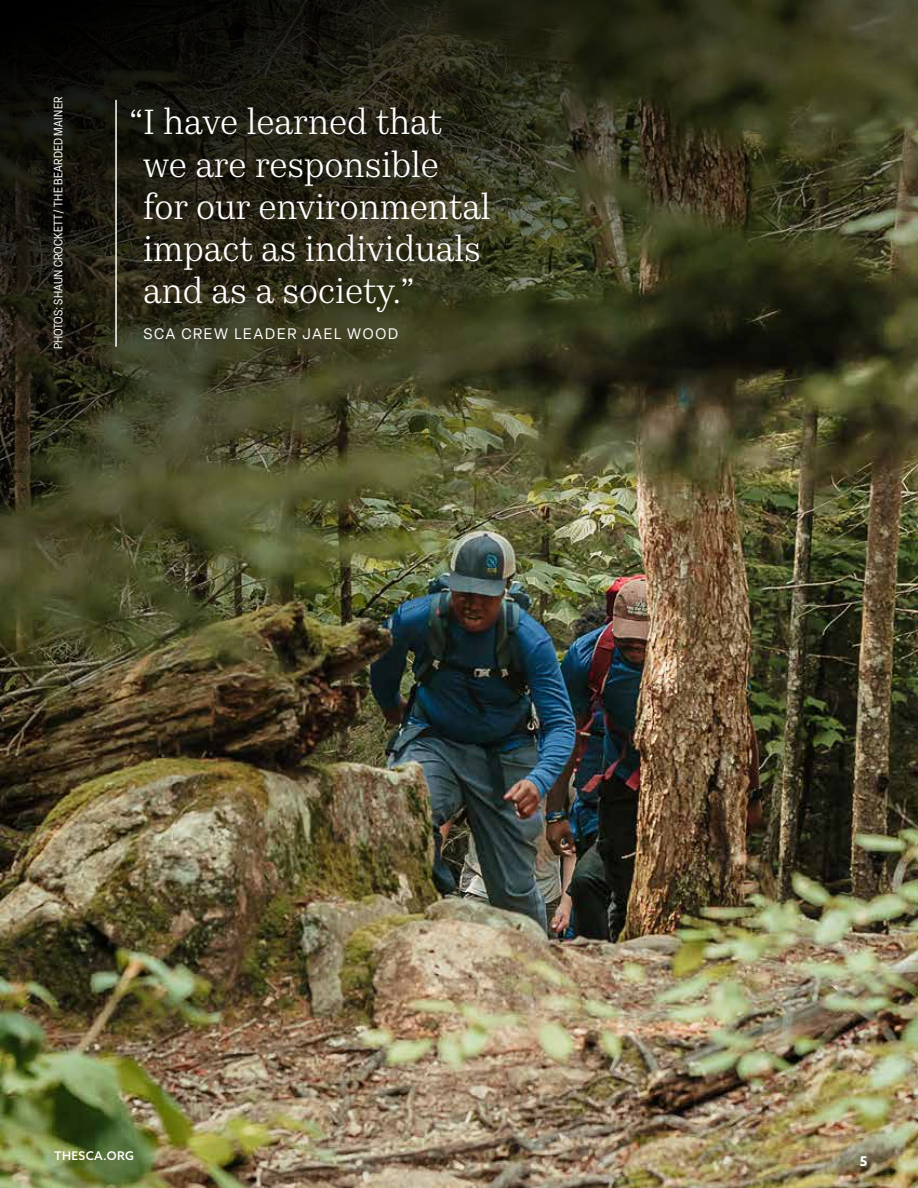
<style>
.page{position:relative;width:918px;height:1188px;background:#fff}
.page>*{position:absolute;margin:0;border:0;box-sizing:border-box;transform-origin:0 0}
.t1{font:35.25px/42.3px "Kazimir Text";color:#fff}
.t2{font:15px "Elza";letter-spacing:.12em;color:#fff}
.t3{font:700 13.5px "Azo Sans";color:#fff}
.t4{font:condensed 12px "Elza";letter-spacing:.02em;color:#fff}
.t5{font:500 12px "Azo Sans";letter-spacing:.03em;color:#fff}
</style>
<div class="page">
<img style="left:1px;top:0;width:917px;height:1188px">
<svg style="left:99px;top:74px;width:425px;height:301px;background:#2d2c1a"></svg>
<hr style="left:115px;top:100px;width:2px;height:246px;background:#fff">
<p class="t4" style="left:50px;top:349px;width:254px;rotate:-90deg">PHOTOS: SHAUN CROCKETT/ THE BEARDED MAINER</p>
<p class="t1" style="left:143px;top:99px;width:349px;text-indent:-14px">“I have learned that we are responsible for our environmental impact as individuals and as a society.”</p>
<p class="t2" style="left:143px;top:324px;width:256px">SCA CREW LEADER JAEL WOOD</p>
<p class="t5" style="left:54px;top:1148px;width:82px">THESCA.ORG</p>
<p class="t3" style="left:860px;top:1153px;width:9px">5</p>
</div>
